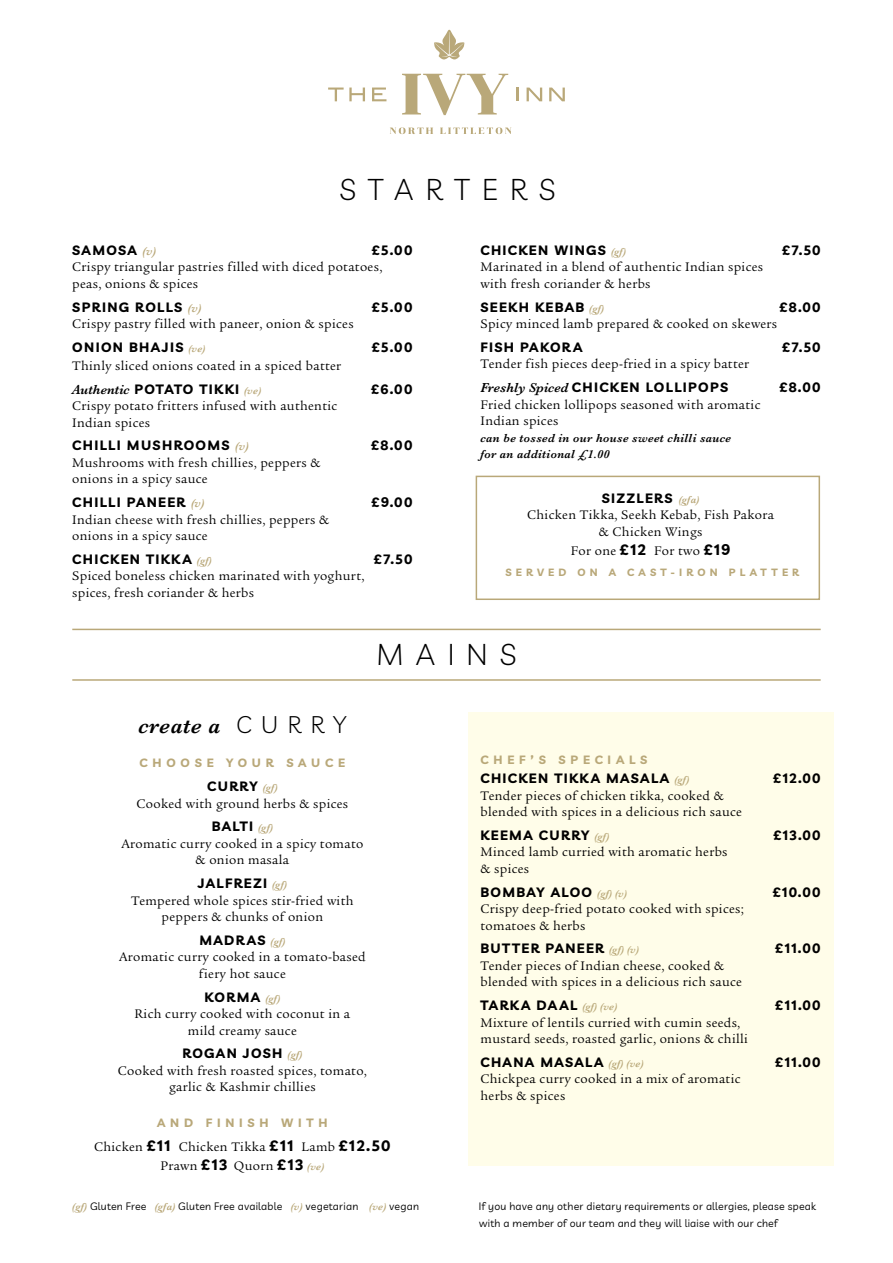
<style>
.page{position:relative;width:893px;height:1263px;background:#fff}
.page>*{position:absolute;margin:0;border:0;box-sizing:border-box;transform-origin:0 0}
.t1{font:300 30px "Livvic";letter-spacing:.4em;color:#000}
.t2{font:italic 600 22.5px "Baskerville";letter-spacing:.025em;color:#000}
.t3{font:13.5px/16.5px "Legacy Serif Std";letter-spacing:.025em;color:#000}
.t4{font:700 13.5px "Livvic";letter-spacing:.1em;color:#000}
.t5{font:700 13.5px "Livvic";letter-spacing:.065em;color:#000}
.t6{font:italic 600 12px/16.5px "Baskerville";letter-spacing:.025em;color:#000}
.t7{font:700 12px "Livvic";letter-spacing:.4em;color:#b9a879}
.t8{font:10.5px/16.5px "Livvic";letter-spacing:.025em;color:#000}
.t9{font:700 10.5px "Livvic";letter-spacing:.4em;color:#b9a879}
.s1{font-family:"Baskerville";font-weight:600;font-style:italic;font-size:12px;color:#b9a879}
.s2{font-family:"Baskerville";font-weight:600;font-style:italic;font-size:10.5px;color:#b9a879}
.s3{font-family:"Baskerville";font-weight:600;font-style:italic}
.s4{font-family:"Livvic";font-weight:700;font-size:15px}
.s5{font-family:"Livvic";font-weight:300;font-style:normal;font-size:24px}
.s6{font-family:"Baskerville";font-weight:600;font-style:italic;color:#b9a879}
</style>
<div class="page">
<div style="left:468px;top:712px;width:365px;height:453px;background:#fffde9"></div>
<svg style="left:434px;top:30px;width:30px;height:30px"></svg>
<svg style="left:328px;top:88px;width:37px;height:13px"></svg>
<svg style="left:372px;top:88px;width:14px;height:13px"></svg>
<svg style="left:517px;top:88px;width:2px;height:13px"></svg>
<svg style="left:527px;top:88px;width:15px;height:13px"></svg>
<svg style="left:549px;top:88px;width:16px;height:13px"></svg>
<svg style="left:402px;top:74px;width:106px;height:41px"></svg>
<svg style="left:390px;top:127px;width:43px;height:7px"></svg>
<svg style="left:440px;top:127px;width:71px;height:7px"></svg>
<hr style="left:72px;top:679px;width:749px;height:2px;background:#b9a879">
<hr style="left:72px;top:629px;width:749px;height:1px;background:#b9a879">
<div style="left:476px;top:476px;width:344px;height:124px;border:2px solid #b9a879"></div>
<h1 class="t1" style="left:340px;top:167px;width:215px">STARTERS</h1>
<p class="t4" style="left:72px;top:240px;width:85px">SAMOSA <span class="s1">(v)</span></p>
<p class="t4" style="left:372px;top:240px;width:42px">£5.00</p>
<p class="t3" style="left:72px;top:259px;width:312px">Crispy triangular pastries filled with diced potatoes, peas, onions &amp; spices</p>
<p class="t4" style="left:72px;top:296px;width:130px">SPRING ROLLS <span class="s1">(v)</span></p>
<p class="t4" style="left:372px;top:296px;width:42px">£5.00</p>
<p class="t3" style="left:72px;top:316px;width:283px">Crispy pastry filled with paneer, onion &amp; spices</p>
<p class="t4" style="left:72px;top:337px;width:135px">ONION BHAJIS <span class="s2">(ve)</span></p>
<p class="t4" style="left:372px;top:337px;width:42px">£5.00</p>
<p class="t3" style="left:72px;top:357px;width:271px">Thinly sliced onions coated in a spiced batter</p>
<p class="t5" style="left:72px;top:378px;width:190px"><span class="s3">Authentic</span> POTATO TIKK I <span class="s2">(ve)</span></p>
<p class="t4" style="left:371px;top:378px;width:43px">£6.00</p>
<p class="t3" style="left:72px;top:398px;width:267px">Crispy potato fritters infused with authentic<br>Indian spices</p>
<p class="t4" style="left:72px;top:435px;width:178px">CHILLI MUSHROOMS <span class="s1">(v)</span></p>
<p class="t4" style="left:371px;top:435px;width:43px">£8.00</p>
<p class="t3" style="left:72px;top:455px;width:250px">Mushrooms with fresh chillies, peppers &amp; onions in a spicy sauce</p>
<p class="t4" style="left:72px;top:492px;width:134px">CHILLI PANEER <span class="s1">(v)</span></p>
<p class="t4" style="left:372px;top:492px;width:42px">£9.00</p>
<p class="t3" style="left:72px;top:511px;width:258px">Indian cheese with fresh chillies, peppers &amp; onions in a spicy sauce</p>
<p class="t4" style="left:72px;top:549px;width:141px">CHICKEN TIKKA <span class="s2">(gf)</span></p>
<p class="t4" style="left:374px;top:549px;width:40px">£7.50</p>
<p class="t3" style="left:72px;top:568px;width:294px">Spiced boneless chicken marinated with yoghurt, spices, fresh coriander &amp; herbs</p>
<p class="t4" style="left:480px;top:240px;width:147px">CHICKEN WINGS <span class="s2">(gf)</span></p>
<p class="t4" style="left:782px;top:240px;width:40px">£7.50</p>
<p class="t3" style="left:480px;top:259px;width:284px">Marinated in a blend of authentic Indian spices with fresh coriander &amp; herbs</p>
<p class="t4" style="left:480px;top:296px;width:125px">SEEKH KEBAB <span class="s2">(gf)</span></p>
<p class="t4" style="left:779px;top:296px;width:43px">£8.00</p>
<p class="t3" style="left:480px;top:316px;width:298px">Spicy minced lamb prepared &amp; cooked on skewers</p>
<p class="t4" style="left:480px;top:337px;width:103px">FISH PAKORA</p>
<p class="t4" style="left:782px;top:337px;width:40px">£7.50</p>
<p class="t3" style="left:480px;top:356px;width:270px">Tender fish pieces deep-fried in a spicy batter</p>
<p class="t4" style="left:480px;top:377px;width:249px"><span class="s3">Freshly Spiced</span> CHICKEN LOLL IPOPS</p>
<p class="t4" style="left:779px;top:377px;width:43px">£8.00</p>
<p class="t3" style="left:480px;top:396px;width:281px">Fried chicken lollipops seasoned with aromatic<br>Indian spices</p>
<p class="t6" style="left:480px;top:430px;width:252px">can be tossed in our house sweet chilli sauce for an additional £1.00</p>
<p class="t4" style="left:602px;top:487px;width:99px">SIZZLERS <span class="s2">(gfa)</span></p>
<p class="t3" style="left:527px;top:507px;width:248px;text-align:center">Chicken Tikka, Seekh Kebab, Fish Pakora &amp; Chicken Wings</p>
<p class="t3" style="left:571px;top:543px;width:161px">For one <span class="s4">£12</span> For two <span class="s4">£19</span></p>
<p class="t9" style="left:505px;top:564px;width:295px">SERVED ON A CAST-IRON PLATTER</p>
<h1 class="t1" style="left:376px;top:632px;width:142px">MAINS</h1>
<h2 class="t2" style="left:138px;top:710px;width:210px">create a <span class="s5">C U R R Y</span></h2>
<p class="t7" style="left:140px;top:754px;width:207px">CHOOSE YOUR SAUCE</p>
<p class="t4" style="left:207px;top:776px;width:72px">CURRY <span class="s2">(gf)</span></p>
<p class="t3" style="left:137px;top:795px;width:213px">Cooked with ground herbs &amp; spices</p>
<p class="t4" style="left:212px;top:816px;width:63px">BALTI <span class="s2">(gf)</span></p>
<p class="t3" style="left:121px;top:835px;width:243px;text-align:center">Aromatic curry cooked in a spicy tomato &amp; onion masala</p>
<p class="t4" style="left:198px;top:873px;width:91px">JALFREZI <span class="s2">(gf)</span></p>
<p class="t3" style="left:131px;top:892px;width:224px;text-align:center">Tempered whole spices stir-fried with peppers &amp; chunks of onion</p>
<p class="t4" style="left:199px;top:929px;width:88px">MADRAS <span class="s2">(gf)</span></p>
<p class="t3" style="left:119px;top:949px;width:248px;text-align:center">Aromatic curry cooked in a tomato-based fiery hot sauce</p>
<p class="t4" style="left:205px;top:986px;width:77px">KORMA <span class="s2">(gf)</span></p>
<p class="t3" style="left:135px;top:1006px;width:217px;text-align:center">Rich curry cooked with coconut in a mild creamy sauce</p>
<p class="t4" style="left:182px;top:1043px;width:122px">ROGAN JOSH <span class="s2">(gf)</span></p>
<p class="t3" style="left:118px;top:1062px;width:251px;text-align:center">Cooked with fresh roasted spices, tomato, garlic &amp; Kashmir chillies</p>
<p class="t7" style="left:157px;top:1113px;width:13px">AND</p>
<p class="t7" style="left:206px;top:1113px;width:12px">FINISH</p>
<p class="t7" style="left:281px;top:1113px;width:28px">W ITH</p>
<p class="t3" style="left:94px;top:1137px;width:298px;line-height:19.5px;text-align:center">Chicken <span class="s4">£11</span> Chicken Tikka <span class="s4">£11</span> Lamb <span class="s4">£12.50<br></span>Prawn <span class="s4">£13</span> Quorn <span class="s4">£13</span> <span class="s2">(ve)</span></p>
<p class="t7" style="left:480px;top:750px;width:168px">CHEF’S SPECIALS</p>
<p class="t4" style="left:480px;top:768px;width:210px">CHICKEN TIKKA MASALA <span class="s2">(gf)</span></p>
<p class="t4" style="left:773px;top:768px;width:49px">£12.00</p>
<p class="t3" style="left:480px;top:787px;width:263px">Tender pieces of chicken tikka, cooked &amp; blended with spices in a delicious rich sauce</p>
<p class="t4" style="left:480px;top:824px;width:130px">KEEMA CURRY <span class="s2">(gf)</span></p>
<p class="t4" style="left:773px;top:824px;width:49px">£13.00</p>
<p class="t3" style="left:480px;top:844px;width:249px">Minced lamb curried with aromatic herbs &amp; spices</p>
<p class="t4" style="left:480px;top:881px;width:148px">BOMBAY ALOO <span class="s2">(gf) (v)</span></p>
<p class="t4" style="left:773px;top:881px;width:49px">£10.00</p>
<p class="t3" style="left:480px;top:901px;width:265px">Crispy deep-fried potato cooked with spices; tomatoes &amp; herbs</p>
<p class="t4" style="left:480px;top:938px;width:160px">BUTTER PANEER <span class="s2">(gf) (v)</span></p>
<p class="t4" style="left:775px;top:938px;width:47px">£11.00</p>
<p class="t3" style="left:480px;top:957px;width:263px">Tender pieces of Indian cheese, cooked &amp; blended with spices in a delicious rich sauce</p>
<p class="t4" style="left:480px;top:995px;width:138px">TARKA DAAL <span class="s2">(gf) (ve)</span></p>
<p class="t4" style="left:775px;top:995px;width:47px">£11.00</p>
<p class="t3" style="left:480px;top:1014px;width:269px">Mixture of lentils curried with cumin seeds, mustard seeds, roasted garlic, onions &amp; chilli</p>
<p class="t4" style="left:480px;top:1051px;width:165px">CHANA MASALA <span class="s2">(gf) (ve)</span></p>
<p class="t4" style="left:775px;top:1052px;width:47px">£11.00</p>
<p class="t3" style="left:480px;top:1071px;width:262px">Chickpea curry cooked in a mix of aromatic herbs &amp; spices</p>
<p class="t8" style="left:72px;top:1198px;width:348px"><span class="s6">(gf)</span> Gluten Free <span class="s6">(gfa)</span> Gluten Free available <span class="s6">(v)</span> vegetarian <span class="s6">(ve)</span> vegan</p>
<p class="t8" style="left:479px;top:1198px;width:339px">If you have any other dietary requirements or allergies, please speak with a member of our team and they will liaise with our chef</p>
</div>
